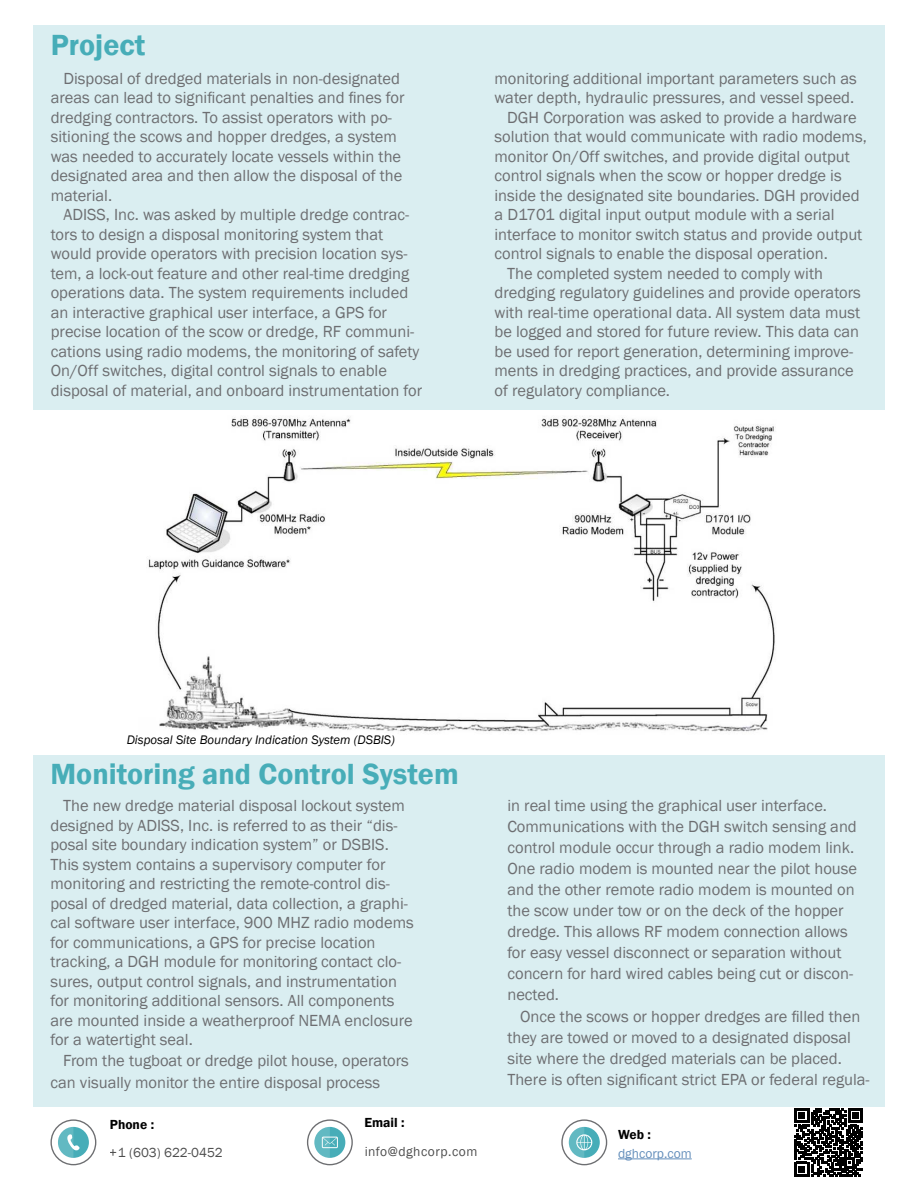
<style>
.page{position:relative;width:918px;height:1188px;background:#fff}
.page>*{position:absolute;margin:0;border:0;box-sizing:border-box;transform-origin:0 0}
.t1{font:600 30px "Franklin Gothic";color:#47adb8}
.t2{font:16.5px/19.5px "Franklin Gothic";color:#6d6e71}
.t3{font:600 13.5px "Franklin Gothic";color:#000}
.t4{font:13.5px "Franklin Gothic";letter-spacing:.035em;color:#000}
.t5{font:13.5px "Franklin Gothic";color:#000}
.t6{font:13.5px "Franklin Gothic";color:#215e9e}
.t7{font:italic 12.75px "Franklin Gothic";color:#000}
</style>
<div class="page">
<div style="left:33px;top:755px;width:852px;height:351px;background:#daeef1"></div>
<div style="left:33px;top:25px;width:852px;height:385px;background:#daeef1"></div>
<img style="left:148px;top:417px;width:628px;height:315px">
<svg style="left:50px;top:1119px;width:46px;height:46px"></svg>
<svg style="left:561px;top:1119px;width:46px;height:46px"></svg>
<svg style="left:307px;top:1119px;width:46px;height:46px"></svg>
<hr style="left:618px;top:1159px;width:74px;height:1px;background:#215e9e">
<svg style="left:795px;top:1108px;width:67px;height:68px"></svg>
<h1 class="t1" style="left:51px;top:34px;width:96px">Project</h1>
<p class="t2" style="left:51px;top:70px;width:355px;text-indent:13px">Disposal of dredged materials in non-designated areas can lead to significant penalties and fines for dredging contractors. To assist operators with po&shy;sitioning the scows and hopper dredges, a system was needed to accurately locate vessels within the designated area and then allow the disposal of the material.</p>
<p class="t2" style="left:51px;top:207px;width:373px;text-indent:13px">ADISS, Inc. was asked by multiple dredge contrac&shy;tors to design a disposal monitoring system that would provide operators with precision location sys&shy;tem, a lock-out feature and other real-time dredging operations data. The system requirements included an interactive graphical user interface, a GPS for precise location of the scow or dredge, RF communi&shy;cations using radio modems, the monitoring of safety On/Off switches, digital control signals to enable disposal of material, and onboard instrumentation for</p>
<p class="t2" style="left:495px;top:70px;width:364px">monitoring additional important parameters such as</p>
<p class="t2" style="left:495px;top:90px;width:361px">water depth, hydraulic pressures, and vessel speed.</p>
<p class="t2" style="left:507px;top:109px;width:351px">DGH Corporation was asked to provide a hardware</p>
<p class="t2" style="left:495px;top:129px;width:374px">solution that would communicate with radio modems,</p>
<p class="t2" style="left:495px;top:148px;width:357px">monitor On/Off switches, and provide digital output</p>
<p class="t2" style="left:495px;top:168px;width:349px">control signals when the scow or hopper dredge is</p>
<p class="t2" style="left:495px;top:187px;width:367px">inside the designated site boundaries. DGH provided</p>
<p class="t2" style="left:495px;top:207px;width:342px">a D1701 digital input output module with a serial</p>
<p class="t2" style="left:495px;top:226px;width:369px">interface to monitor switch status and provide output</p>
<p class="t2" style="left:495px;top:246px;width:335px">control signals to enable the disposal operation.</p>
<p class="t2" style="left:507px;top:265px;width:317px">The completed system needed to comply with</p>
<p class="t2" style="left:495px;top:285px;width:368px">dredging regulatory guidelines and provide operators</p>
<p class="t2" style="left:495px;top:304px;width:367px">with real-time operational data. All system data must</p>
<p class="t2" style="left:495px;top:324px;width:366px">be logged and stored for future review. This data can</p>
<p class="t2" style="left:495px;top:343px;width:360px">be used for report generation, determining improve-</p>
<p class="t2" style="left:495px;top:363px;width:361px">ments in dredging practices, and provide assurance</p>
<p class="t2" style="left:495px;top:382px;width:177px">of regulatory compliance.</p>
<p class="t7" style="left:127px;top:736px;width:270px">Disposal Site Boundary Indication System (DSBIS)</p>
<h1 class="t1" style="left:50px;top:763px;width:410px">Monitoring and Control System</h1>
<p class="t2" style="left:50px;top:798px;width:365px;text-indent:13px">The new dredge material disposal lockout system designed by ADISS, Inc. is referred to as their “dis&shy;posal site boundary indication system” or DSBIS.<br>This system contains a supervisory computer for monitoring and restricting the remote-control dis&shy;posal of dredged material, data collection, a graphi&shy;cal software user interface, 900 MHZ radio modems for communications, a GPS for precise location tracking, a DGH module for monitoring contact clo&shy;sures, output control signals, and instrumentation for monitoring additional sensors. All components are mounted inside a weatherproof NEMA enclosure for a watertight seal.</p>
<p class="t2" style="left:50px;top:1052px;width:360px;line-height:21px;text-indent:13px">From the tugboat or dredge pilot house, operators can visually monitor the entire disposal process</p>
<p class="t3" style="left:110px;top:1119px;width:46px">Phone :</p>
<p class="t5" style="left:110px;top:1148px;width:114px">+1 (603) 622-0452</p>
<p class="t3" style="left:364px;top:1118px;width:42px">Email :</p>
<p class="t4" style="left:364px;top:1146px;width:115px">info@dghcorp.com</p>
<p class="t2" style="left:507px;top:797px;width:351px;line-height:21px">in real time using the graphical user interface.<br>Communications with the DGH switch sensing and control module occur through a radio modem link.<br>One radio modem is mounted near the pilot house and the other remote radio modem is mounted on the scow under tow or on the deck of the hopper dredge. This allows RF modem connection allows for easy vessel disconnect or separation without concern for hard wired cables being cut or discon&shy;nected.</p>
<p class="t2" style="left:507px;top:1006px;width:364px;line-height:21px;text-indent:13px">Once the scows or hopper dredges are filled then they are towed or moved to a designated disposal site where the dredged materials can be placed.<br>There is often significant strict EPA or federal regula-</p>
<p class="t3" style="left:618px;top:1130px;width:34px">Web :</p>
<p class="t6" style="left:618px;top:1149px;width:75px">dghcorp.com</p>
</div>
